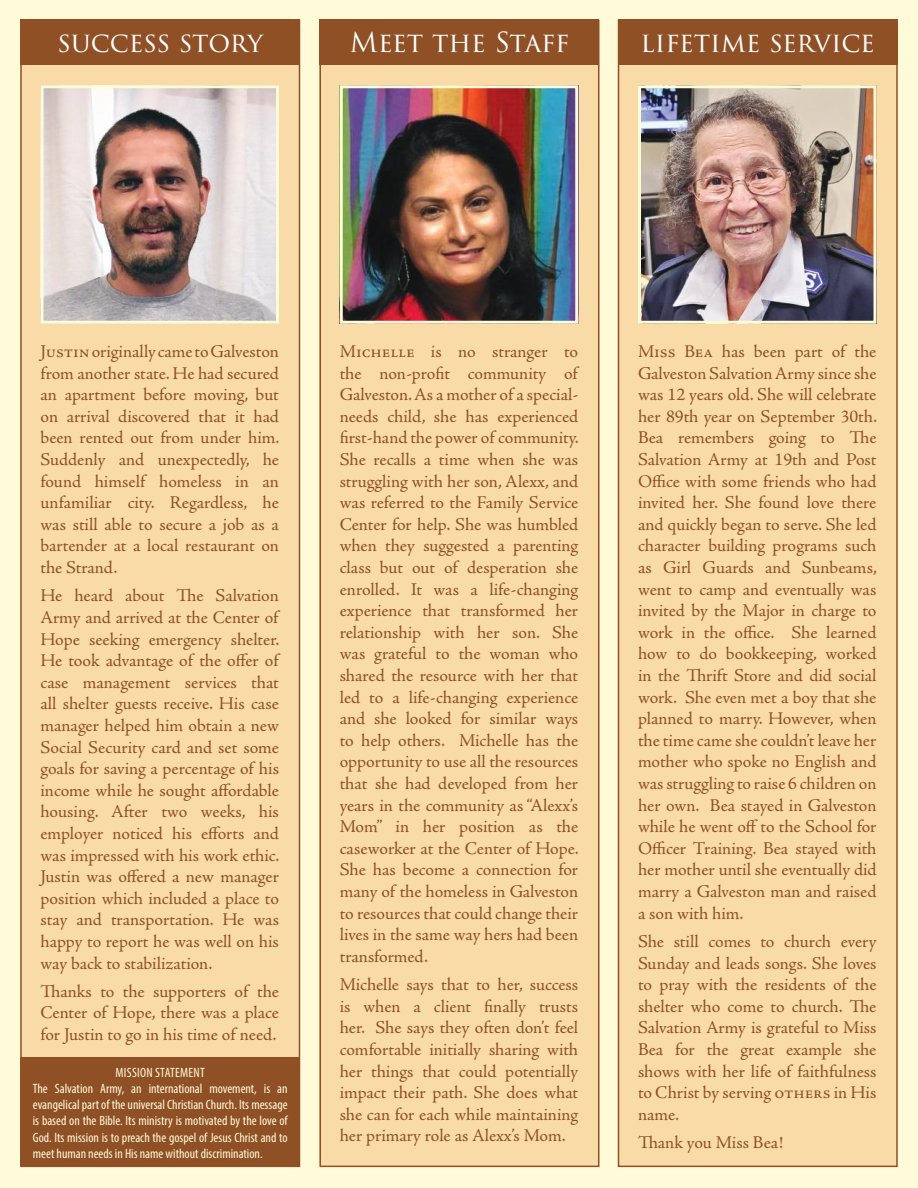
<style>
.page{position:relative;width:918px;height:1188px;background:#fffad8}
.page>*{position:absolute;margin:0;border:0;box-sizing:border-box;transform-origin:0 0}
.t1{font:27px "Trajan Pro 3";letter-spacing:-.01em;color:#fff}
.t2{font:18px/21.6px "Adobe Jenson Pro";letter-spacing:-.005em;color:#905026;text-align:justify}
.t3{font:condensed 13.5px/16.2px "Myriad Pro";color:#fffad8}
</style>
<div class="page">
<div style="left:320px;top:20px;width:278px;height:1146px;background:#f9dba7"></div>
<div style="left:618px;top:20px;width:280px;height:1147px;background:#f9dba7;border:2px solid #905026"></div>
<div style="left:20px;top:20px;width:280px;height:1147px;background:#f9dba7;border:2px solid #905026"></div>
<div style="left:20px;top:20px;width:280px;height:45px;background:#905026"></div>
<div style="left:320px;top:20px;width:279px;height:45px;background:#905026"></div>
<div style="left:618px;top:20px;width:280px;height:45px;background:#905026"></div>
<div style="left:320px;top:20px;width:279px;height:1147px;border:2px solid #905026"></div>
<img style="left:44px;top:89px;width:231px;height:231px">
<div style="left:40px;top:85px;width:239px;height:239px;border:3px solid #fffad8"></div>
<img style="left:344px;top:89px;width:230px;height:231px">
<div style="left:340px;top:85px;width:238px;height:239px;border:3px solid #fffad8"></div>
<img style="left:642px;top:89px;width:231px;height:231px">
<div style="left:638px;top:85px;width:239px;height:239px;border:3px solid #fffad8"></div>
<div style="left:20px;top:1057px;width:280px;height:109px;background:#905026"></div>
<h1 class="t1" style="left:57px;top:24px;width:207px">success story</h1>
<h1 class="t1" style="left:350px;top:24px;width:221px">Meet the Staff</h1>
<h1 class="t1" style="left:641px;top:24px;width:236px">lifetime service</h1>
<p class="t2" style="left:40px;top:341px;width:241px">Justin originally came to Galveston from another state. He had secured an apartment before moving, but on arrival discovered that it had been rented out from under him.<br>Suddenly and unexpectedly, he found himself homeless in an unfamiliar city. Regardless, he was still able to secure a job as a bartender at a local restaurant on the Strand.</p>
<p class="t2" style="left:40px;top:585px;width:241px">He heard about The Salvation Army and arrived at the Center of Hope seeking emergency shelter.<br>He took advantage of the offer of case management services that all shelter guests receive. His case manager helped him obtain a new Social Security card and set some goals for saving a percentage of his income while he sought affordable housing. After two weeks, his employer noticed his efforts and was impressed with his work ethic.<br>Justin was offered a new manager position which included a place to stay and transportation. He was happy to report he was well on his way back to stabilization.</p>
<p class="t2" style="left:40px;top:981px;width:240px">Thanks to the supporters of the Center of Hope, there was a place for Justin to go in his time of need.</p>
<p class="t3" style="left:33px;top:1064px;width:256px;text-indent:83px">MISSION STATEMENT<br>The Salvation Army, an international movement, is an evangelical part of the universal Christian Church. Its message is based on the Bible. Its ministry is motivated by the love of God. Its mission is to preach the gospel of Jesus Christ and to meet human needs in His name without discrimination.</p>
<p class="t2" style="left:340px;top:341px;width:241px">Michelle is no stranger to the non-profit community of Galveston. As a mother of a special&shy;needs child, she has experienced first-hand the power of community.<br>She recalls a time when she was struggling with her son, Alexx, and was referred to the Family Service Center for help. She was humbled when they suggested a parenting class but out of desperation she enrolled. It was a life-changing experience that transformed her relationship with her son. She was grateful to the woman who shared the resource with her that led to a life-changing experience and she looked for similar ways to help others. Michelle has the opportunity to use all the resources that she had developed from her years in the community as “Alexx’s Mom” in her position as the caseworker at the Center of Hope.<br>She has become a connection for many of the homeless in Galveston to resources that could change their lives in the same way hers had been transformed.</p>
<p class="t2" style="left:340px;top:974px;width:240px">Michelle says that to her, success is when a client finally trusts her. She says they often don’t feel comfortable initially sharing with her things that could potentially impact their path. She does what she can for each while maintaining her primary role as Alexx’s Mom.</p>
<p class="t2" style="left:638px;top:341px;width:241px">Miss Bea has been part of the Galveston Salvation Army since she was 12 years old. She will celebrate her 89th year on September 30th.<br>Bea remembers going to The Salvation Army at 19th and Post Office with some friends who had invited her. She found love there and quickly began to serve. She led character building programs such as Girl Guards and Sunbeams, went to camp and eventually was invited by the Major in charge to work in the office. She learned how to do bookkeeping, worked in the Thrift Store and did social work. She even met a boy that she planned to marry. However, when the time came she couldn’t leave her mother who spoke no English and was struggling to raise 6 children on her own. Bea stayed in Galveston while he went off to the School for Officer Training. Bea stayed with her mother until she eventually did marry a Galveston man and raised a son with him.</p>
<p class="t2" style="left:638px;top:931px;width:240px">She still comes to church every Sunday and leads songs. She loves to pray with the residents of the shelter who come to church. The Salvation Army is grateful to Miss Bea for the great example she shows with her life of faithfulness to Christ by serving others in His name.</p>
<p class="t2" style="left:638px;top:1132px;width:147px">Thank you Miss Bea!</p>
</div>
